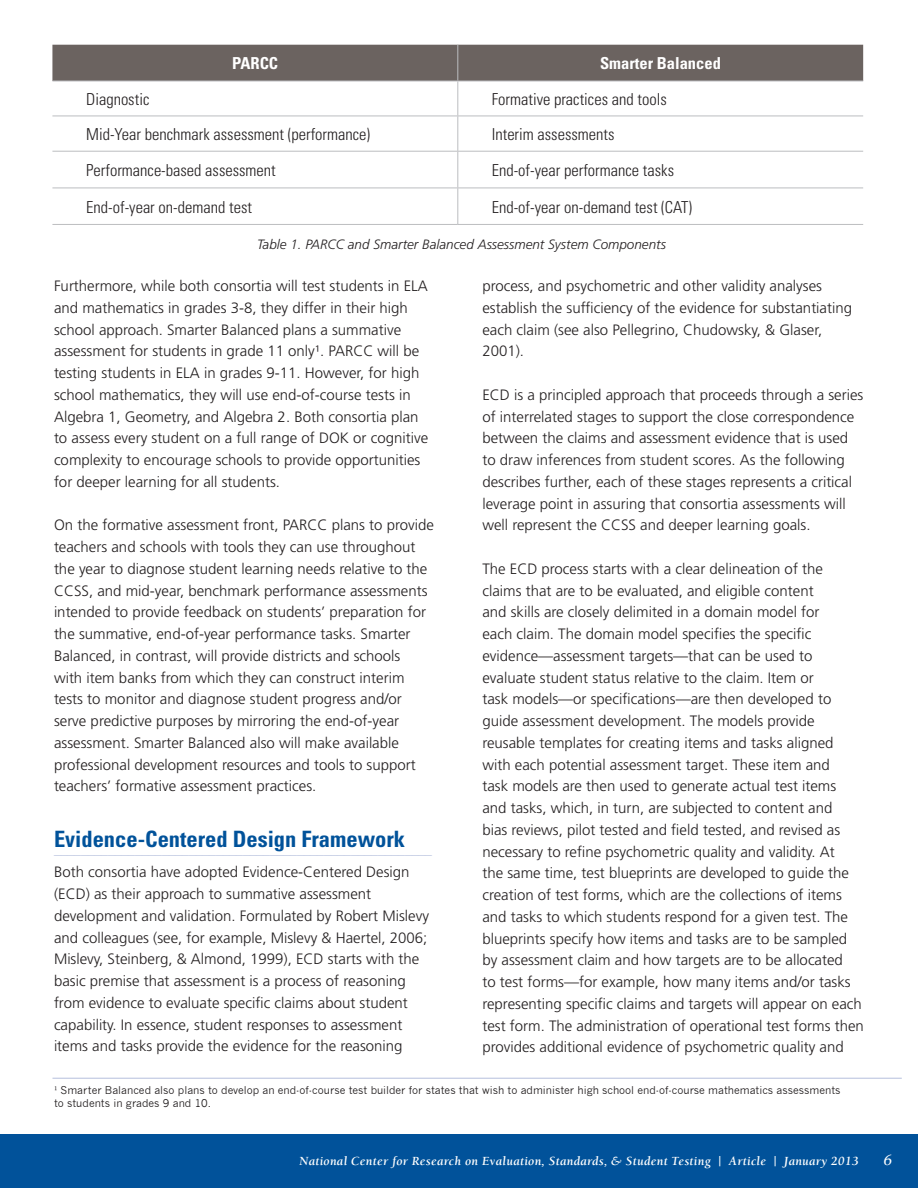
<style>
.page{position:relative;width:918px;height:1188px;background:#fff}
.page>*{position:absolute;margin:0;border:0;box-sizing:border-box;transform-origin:0 0}
.t1{font:700 condensed 22.5px "Univers";color:#01529a}
.t2{font:300 condensed 16.5px "Univers";color:#231f20}
.t3{font:700 condensed 16.5px "Univers";color:#fff}
.t4{font:300 15px/21.8px "Frutiger LT Std";color:#231f20}
.t5{font:italic 15px "Georgia";color:#fff}
.t6{font:13.5px "Times New Roman";color:#b5bfdd}
.t7{font:italic 300 13.5px "Frutiger LT Std";color:#231f20}
.t8{font:italic 700 12.75px "Berkeley";letter-spacing:.025em;color:#fff}
.t9{font:10.5px/13.5px "News Gothic";color:#231f20}
</style>
<div class="page">
<div style="left:0;top:1134px;width:918px;height:54px;background:#01529a"></div>
<div style="left:52px;top:45px;width:811px;height:36px;background:#6b6360"></div>
<hr style="left:458px;top:45px;width:1px;height:36px;background:#bcbdc0">
<hr style="left:458px;top:81px;width:1px;height:35px;background:#bcbdc0">
<hr style="left:458px;top:116px;width:1px;height:35px;background:#bcbdc0">
<hr style="left:458px;top:152px;width:1px;height:36px;background:#bcbdc0">
<hr style="left:458px;top:188px;width:1px;height:36px;background:#bcbdc0">
<hr style="left:52px;top:81px;width:406px;height:1px;background:#bcbdc0">
<hr style="left:458px;top:81px;width:405px;height:1px;background:#bcbdc0">
<hr style="left:52px;top:116px;width:406px;height:1px;background:#bcbdc0">
<hr style="left:458px;top:116px;width:405px;height:1px;background:#bcbdc0">
<hr style="left:52px;top:151px;width:406px;height:1px;background:#bcbdc0">
<hr style="left:458px;top:151px;width:405px;height:1px;background:#bcbdc0">
<hr style="left:52px;top:188px;width:406px;height:1px;background:#bcbdc0">
<hr style="left:458px;top:188px;width:405px;height:1px;background:#bcbdc0">
<hr style="left:52px;top:224px;width:406px;height:1px;background:#bcbdc0">
<hr style="left:458px;top:224px;width:405px;height:1px;background:#bcbdc0">
<hr style="left:52px;top:1078px;width:850px;height:1px;background:#b5bfdd">
<p class="t3" style="left:232px;top:53px;width:47px">PARCC</p>
<p class="t3" style="left:600px;top:53px;width:122px">Smarter Balanced</p>
<p class="t2" style="left:86px;top:89px;width:65px">Diagnostic</p>
<p class="t2" style="left:492px;top:89px;width:177px">Formative practices and tools</p>
<p class="t2" style="left:86px;top:124px;width:286px">Mid-Year benchmark assessment (performance)</p>
<p class="t2" style="left:492px;top:124px;width:124px">Interim assessments</p>
<p class="t2" style="left:86px;top:160px;width:191px">Performance-based assessment</p>
<p class="t2" style="left:492px;top:160px;width:184px">End-of-year performance tasks</p>
<p class="t2" style="left:86px;top:197px;width:167px">End-of-year on-demand test</p>
<p class="t2" style="left:492px;top:197px;width:202px">End-of-year on-demand test (CAT)</p>
<p class="t7" style="left:257px;top:237px;width:410px">Table 1. PARCC and Smarter Balanced Assessment System Components</p>
<p class="t4" style="left:54px;top:275px;width:376px">Furthermore, while both consortia will test students in ELA and mathematics in grades 3-8, they differ in their high school approach. Smarter Balanced plans a summative assessment for students in grade 11 only1. PARCC will be testing students in ELA in grades 9-11. However, for high school mathematics, they will use end-of-course tests in Algebra 1, Geometry, and Algebra 2. Both consortia plan to assess every student on a full range of DOK or cognitive complexity to encourage schools to provide opportunities for deeper learning for all students.</p>
<p class="t4" style="left:54px;top:515px;width:382px">On the formative assessment front, PARCC plans to provide teachers and schools with tools they can use throughout the year to diagnose student learning needs relative to the CCSS, and mid-year, benchmark performance assessments intended to provide feedback on students’ preparation for the summative, end-of-year performance tasks. Smarter Balanced, in contrast, will provide districts and schools<br>with item banks from which they can construct interim tests to monitor and diagnose student progress and/or serve predictive purposes by mirroring the end-of-year assessment. Smarter Balanced also will make available professional development resources and tools to support teachers’ formative assessment practices.</p>
<h1 class="t1" style="left:54px;top:825px;width:353px">Evidence-Centered Design Framework</h1>
<p class="t6" style="left:54px;top:839px;width:379px">________________________________________________________</p>
<p class="t4" style="left:54px;top:862px;width:377px">Both consortia have adopted Evidence-Centered Design (ECD) as their approach to summative assessment development and validation. Formulated by Robert Mislevy and colleagues (see, for example, Mislevy &amp; Haertel, 2006; Mislevy, Steinberg, &amp; Almond, 1999), ECD starts with the basic premise that assessment is a process of reasoning from evidence to evaluate specific claims about student capability. In essence, student responses to assessment items and tasks provide the evidence for the reasoning</p>
<p class="t4" style="left:482px;top:275px;width:371px">process, and psychometric and other validity analyses establish the sufficiency of the evidence for substantiating each claim (see also Pellegrino, Chudowsky, &amp; Glaser, 2001).</p>
<p class="t4" style="left:482px;top:384px;width:382px">ECD is a principled approach that proceeds through a series of interrelated stages to support the close correspondence between the claims and assessment evidence that is used to draw inferences from student scores. As the following describes further, each of these stages represents a critical leverage point in assuring that consortia assessments will well represent the CCSS and deeper learning goals.</p>
<p class="t4" style="left:482px;top:558px;width:383px">The ECD process starts with a clear delineation of the claims that are to be evaluated, and eligible content<br>and skills are closely delimited in a domain model for<br>each claim. The domain model specifies the specific evidence—assessment targets—that can be used to evaluate student status relative to the claim. Item or<br>task models—or specifications—are then developed to guide assessment development. The models provide reusable templates for creating items and tasks aligned with each potential assessment target. These item and<br>task models are then used to generate actual test items and tasks, which, in turn, are subjected to content and<br>bias reviews, pilot tested and field tested, and revised as necessary to refine psychometric quality and validity. At<br>the same time, test blueprints are developed to guide the creation of test forms, which are the collections of items and tasks to which students respond for a given test. The blueprints specify how items and tasks are to be sampled by assessment claim and how targets are to be allocated<br>to test forms—for example, how many items and/or tasks representing specific claims and targets will appear on each test form. The administration of operational test forms then provides additional evidence of psychometric quality and</p>
<p class="t9" style="left:54px;top:1083px;width:788px">¹ Smarter Balanced also plans to develop an end-of-course test builder for states that wish to administer high school end-of-course mathematics assessments to students in grades 9 and 10.</p>
<p class="t8" style="left:299px;top:1154px;width:561px">National Center for Research on Evaluation, Standards, &amp; Student Testing | Article | January 2013</p>
<p class="t5" style="left:883px;top:1151px;width:10px">6</p>
</div>
